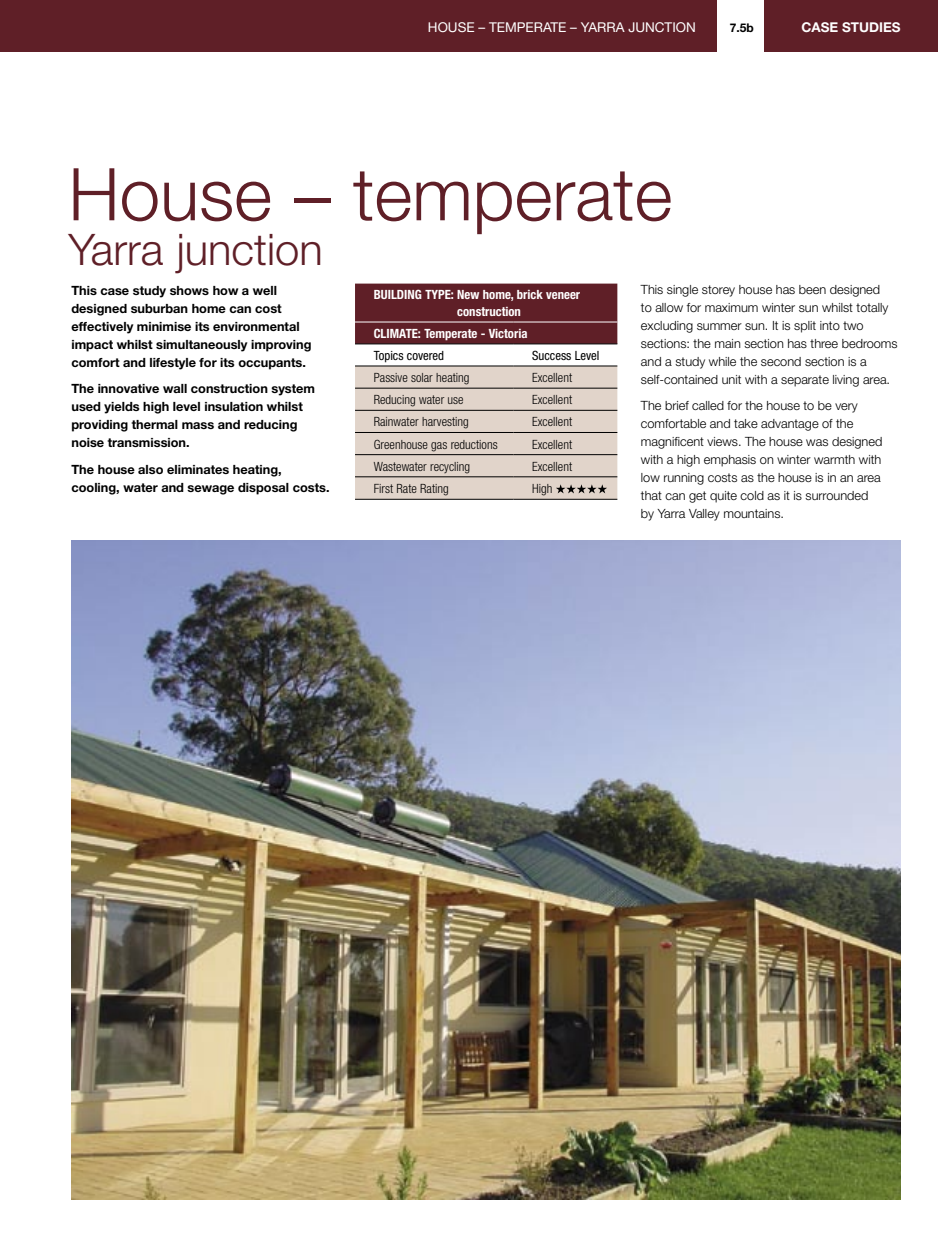
<style>
.page{position:relative;width:938px;height:1234px;background:#fff}
.page>*{position:absolute;margin:0;border:0;box-sizing:border-box;transform-origin:0 0}
.t1{font:300 72.75px "Helvetica Neue";color:#5f1f27}
.t2{font:300 43.5px "Helvetica Neue";color:#5f1f27}
.t3{font:13.5px "Helvetica Neue";color:#fff}
.t4{font:700 13.5px "Helvetica Neue";color:#fff}
.body{font:300 12.75px/18px "Helvetica Neue";color:#000}
.Body_Bold{font:700 12.75px/18px "Helvetica Neue";color:#000}
.table_light{font:300 condensed 12.75px "Helvetica Neue";color:#000}
.table_bold_white{font:700 condensed 12.75px/16.5px "Helvetica Neue";color:#fff}
.table_light-2{font:condensed 12.75px "Helvetica Neue";color:#000}
.t5{font:700 12px "Helvetica Neue";color:#000}
</style>
<div class="page">
<div style="left:764px;top:0;width:174px;height:51px;background:#5f1f27"></div>
<div style="left:0;top:0;width:716px;height:51px;background:#5f1f27"></div>
<img style="left:71px;top:540px;width:830px;height:659px">
<hr style="left:355px;top:499px;width:158px;height:1px;background:#000">
<hr style="left:513px;top:499px;width:104px;height:1px;background:#000">
<svg style="left:355px;top:283px;width:262px;height:216px;background:#b89f9c"></svg>
<p class="t3" style="left:428px;top:19px;width:269px">HOUSE – TEMPERATE – YARRA JUNCTION</p>
<p class="t4" style="left:801px;top:19px;width:101px">CASE STUDIES</p>
<p class="t5" style="left:729px;top:20px;width:26px">7.5b</p>
<p class="t1" style="left:68px;top:150px;width:605px">House – temperate</p>
<p class="t2" style="left:68px;top:223px;width:256px">Yarra junction</p>
<p class="Body_Bold" style="left:71px;top:281px;width:241px">This case study shows how a well designed suburban home can cost effectively minimise its environmental impact whilst simultaneously improving comfort and lifestyle for its occupants.</p>
<p class="Body_Bold" style="left:71px;top:379px;width:245px">The innovative wall construction system used yields high level insulation whilst providing thermal mass and reducing noise transmission.</p>
<p class="Body_Bold" style="left:71px;top:460px;width:259px">The house also eliminates heating, cooling, water and sewage disposal costs.</p>
<p class="body" style="left:641px;top:280px;width:258px">This single storey house has been designed<br>to allow for maximum winter sun whilst totally excluding summer sun. It is split into two sections: the main section has three bedrooms and a study while the second section is a self-contained unit with a separate living area.</p>
<p class="body" style="left:641px;top:396px;width:243px">The brief called for the house to be very comfortable and take advantage of the magnificent views. The house was designed with a high emphasis on winter warmth with low running costs as the house is in an area that can get quite cold as it is surrounded by Yarra Valley mountains.</p>
<p class="table_bold_white" style="left:457px;top:286px;width:124px;text-indent:-83px">BUILDING TYPE: New home, brick veneer construction</p>
<p class="table_bold_white" style="left:374px;top:325px;width:155px">CLIMATE: Temperate - Victoria</p>
<p class="table_light-2" style="left:374px;top:348px;width:72px">Topics covered</p>
<p class="table_light-2" style="left:532px;top:348px;width:69px">Success Level</p>
<p class="table_light" style="left:374px;top:370px;width:97px">Passive solar heating</p>
<p class="table_light" style="left:532px;top:370px;width:41px">Excellent</p>
<p class="table_light" style="left:374px;top:392px;width:91px">Reducing water use</p>
<p class="table_light" style="left:532px;top:392px;width:41px">Excellent</p>
<p class="table_light" style="left:374px;top:414px;width:96px">Rainwater harvesting</p>
<p class="table_light" style="left:532px;top:414px;width:41px">Excellent</p>
<p class="table_light" style="left:374px;top:436px;width:125px">Greenhouse gas reductions</p>
<p class="table_light" style="left:532px;top:436px;width:41px">Excellent</p>
<p class="table_light" style="left:374px;top:459px;width:98px">Wastewater recycling</p>
<p class="table_light" style="left:532px;top:459px;width:41px">Excellent</p>
<p class="table_light" style="left:374px;top:481px;width:77px">First Rate Rating</p>
<p class="table_light" style="left:532px;top:481px;width:22px">High</p>
</div>
